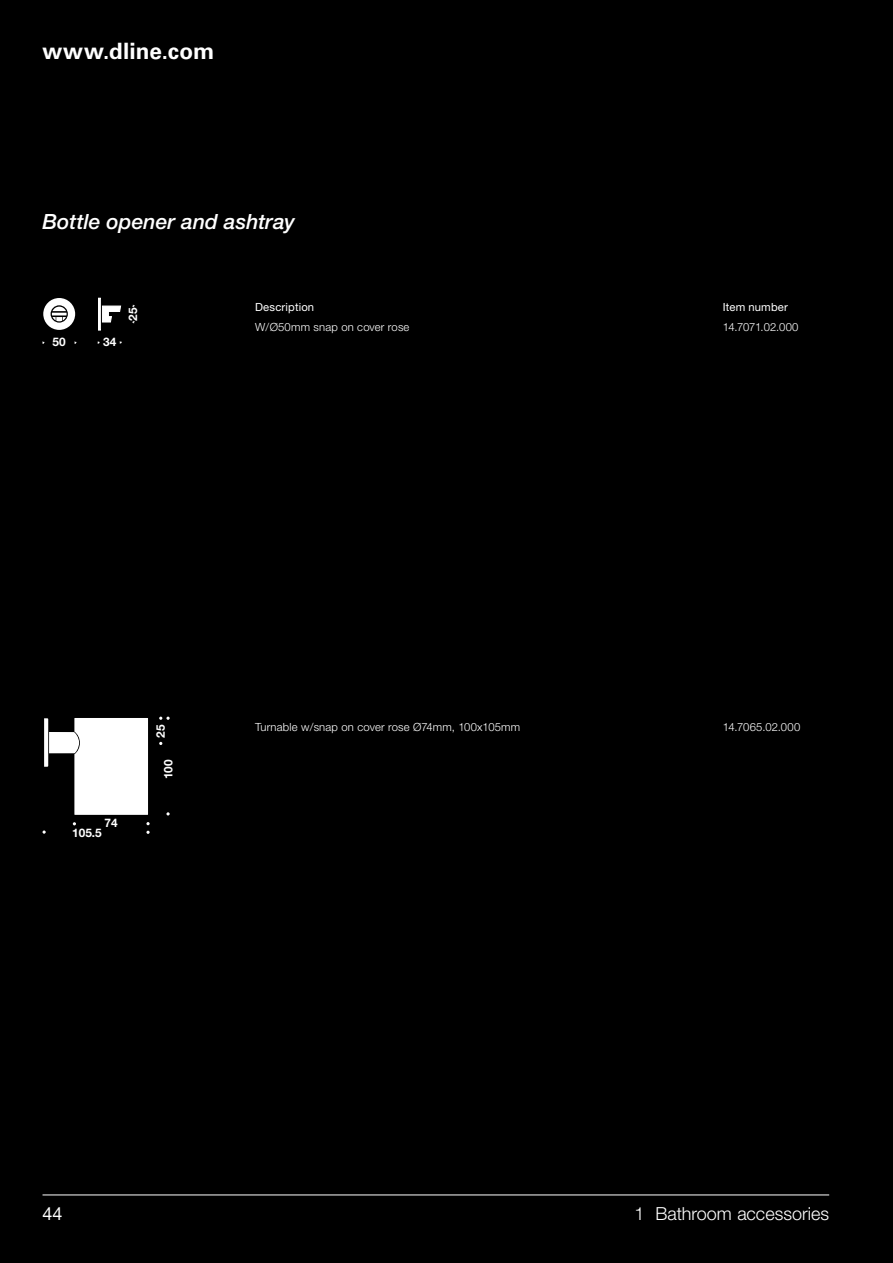
<style>
.page{position:relative;width:893px;height:1263px;background:#000}
.page>*{position:absolute;margin:0;border:0;box-sizing:border-box;transform-origin:0 0}
.t1{font:700 22.5px "Univers LT Std";letter-spacing:.005em;color:#fff}
.Overskrift_greb{font:italic 500 21px "Helvetica Neue";color:#fff}
.t2{font:300 18px "Helvetica Neue";color:#fff}
.t3{font:18px "Helvetica Neue";color:#fff}
.t4{font:700 11.85px "Helvetica Neue";color:#fff}
.Brødtekst{font:300 11.25px "Helvetica Neue";letter-spacing:.015em;color:#fff}
.Overskrift_tabel{font:11.25px "Helvetica Neue LT Std";letter-spacing:.015em;color:#fff}
.Brødtekst-2{font:300 11.25px "Helvetica Neue";letter-spacing:-.02em;color:#fff}
</style>
<div class="page">
<hr style="left:43px;top:1194px;width:786px;height:1px;background:#fff">
<svg style="left:159px;top:717px;width:11px;height:3px"></svg>
<svg style="left:44px;top:718px;width:104px;height:97px"></svg>
<svg style="left:146px;top:822px;width:4px;height:3px"></svg>
<svg style="left:146px;top:831px;width:4px;height:3px"></svg>
<div style="left:98px;top:298px;width:2px;height:32px;border:1px solid #fff"></div>
<svg style="left:102px;top:306px;width:19px;height:16px"></svg>
<svg style="left:43px;top:298px;width:32px;height:32px"></svg>
<h1 class="t1" style="left:43px;top:38px;width:173px">www.dline.com</h1>
<p class="Overskrift_greb" style="left:43px;top:209px;width:254px">Bottle opener and ashtray</p>
<p class="t4" style="left:53px;top:335px;width:15px">50</p>
<p class="t4" style="left:103px;top:335px;width:15px">34</p>
<p class="t4" style="left:126px;top:321px;width:15px;rotate:-90deg">25</p>
<p class="Overskrift_tabel" style="left:255px;top:301px;width:61px">Description</p>
<p class="Overskrift_tabel" style="left:723px;top:301px;width:67px">Item number</p>
<p class="Brødtekst" style="left:255px;top:320px;width:156px">W/Ø50mm snap on cover rose</p>
<p class="Brødtekst-2" style="left:723px;top:320px;width:77px">14.7071.02.000</p>
<p class="t4" style="left:105px;top:815px;width:15px">74</p>
<p class="t4" style="left:72px;top:825px;width:31px">105.5</p>
<p class="t4" style="left:153px;top:738px;width:15px;rotate:-90deg">25</p>
<p class="t4" style="left:161px;top:779px;width:21px;rotate:-90deg">100</p>
<p class="Brødtekst" style="left:255px;top:720px;width:267px">Turnable w/snap on cover rose Ø74mm, 100x105mm</p>
<p class="Brødtekst" style="left:723px;top:720px;width:79px">14.7065.02.000</p>
<h3 class="t3" style="left:43px;top:1203px;width:22px">44</h3>
<h3 class="t2" style="left:635px;top:1203px;width:196px">1 Bathroom accessories</h3>
</div>
